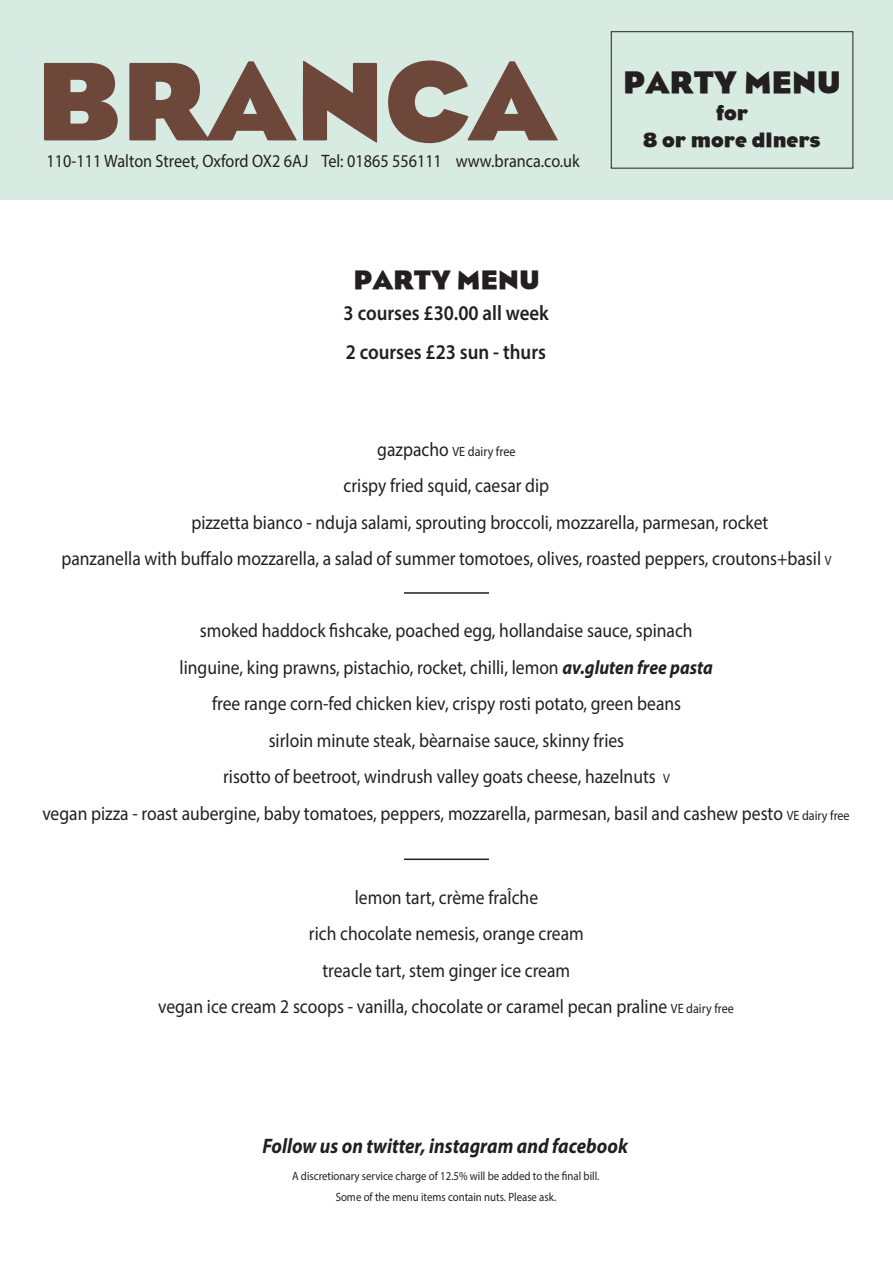
<style>
.page{position:relative;width:893px;height:1263px;background:#fff}
.page>*{position:absolute;margin:0;border:0;box-sizing:border-box;transform-origin:0 0}
.t1{font:900 114.3px "Branca Eagle";color:#6d4739}
._1__Section_Heading{font:900 31.5px "Branca Eagle";color:#231f20}
._1__Section_Heading-2{font:900 27px "Branca Eagle";color:#231f20}
.Food_Item_Descripti{font:600 21px "Myriad Pro";color:#231f20;scale:.9 1}
._3__Food_Item_Descri{font:italic 700 21px "Myriad Pro";color:#231f20;scale:.9 1}
._1__Section_Heading-3{font:900 21px "Branca Eagle";color:#231f20}
.Food_Item_Descripti-2{font:19.5px "Myriad Pro";color:#231f20;scale:.9 1}
._3__Food_Item_Descri-2{font:19.5px "Myriad Pro";color:#231f20;scale:.9 1}
.Paragraph_Style_1{font:18px "Myriad Pro";color:#231f20;scale:.9 1}
.Food_Item_Descripti-3{font:13.5px "Myriad Pro";color:#231f20;scale:.9 1}
.Food_Item_Descripti-4{font:12px/21px "Myriad Pro";color:#231f20;text-align:center;scale:.9 1}
.s1{font-size:19.5px}
.s2{font-size:13.5px}
.s3{font-weight:700;font-style:italic}
</style>
<div class="page">
<hr style="left:404px;top:592px;width:85px;height:2px;background:#231f20">
<hr style="left:404px;top:858px;width:85px;height:2px;background:#231f20">
<div style="left:0;top:0;width:893px;height:200px;background:#d8ebe3"></div>
<div style="left:611px;top:31px;width:242px;height:138px;border:1px solid #231f20"></div>
<p class="t1" style="left:35px;top:39px;width:522px">BRANCA</p>
<p class="_1__Section_Heading" style="left:623px;top:65px;width:219px">PARTY MENU</p>
<p class="_1__Section_Heading-3" style="left:716px;top:101px;width:33px">for</p>
<p class="_1__Section_Heading-3" style="left:643px;top:128px;width:179px">8 or more diners</p>
<p class="Paragraph_Style_1" style="left:47px;top:149px;width:594px">110-111 Walton Street, Oxford OX2 6AJ Tel: 01865 556111 www.branca.co.uk</p>
<p class="_1__Section_Heading-2" style="left:353px;top:265px;width:188px">PARTY MENU</p>
<p class="Food_Item_Descripti" style="left:344px;top:299px;width:230px">3 courses £30.00 all week</p>
<p class="Food_Item_Descripti" style="left:346px;top:338px;width:224px">2 courses £23 sun - thurs</p>
<p class="Food_Item_Descripti-3" style="left:377px;top:443px;width:155px"><span class="s1">gazpacho</span> VE dairy free</p>
<p class="Food_Item_Descripti-2" style="left:344px;top:473px;width:230px">crispy fried squid, caesar dip</p>
<p class="Food_Item_Descripti-2" style="left:191px;top:510px;width:643px">pizzetta bianco - nduja salami, sprouting broccoli, mozzarella, parmesan, rocket</p>
<p class="_3__Food_Item_Descri-2" style="left:61px;top:547px;width:857px">panzanella with buffalo mozzarella, a salad of summer tomotoes, olives, roasted peppers, croutons+basil <span class="s2">V</span></p>
<p class="Food_Item_Descripti-2" style="left:200px;top:619px;width:549px">smoked haddock fishcake, poached egg, hollandaise sauce, spinach</p>
<p class="Food_Item_Descripti-2" style="left:180px;top:655px;width:594px">linguine, king prawns, pistachio, rocket, chilli, lemon <span class="s3">av.gluten free pasta</span></p>
<p class="Food_Item_Descripti-2" style="left:212px;top:692px;width:523px">free range corn-fed chicken kiev, crispy rosti potato, green beans</p>
<p class="Food_Item_Descripti-2" style="left:269px;top:728px;width:397px">sirloin minute steak, bèarnaise sauce, skinny fries</p>
<p class="Food_Item_Descripti-2" style="left:223px;top:765px;width:498px">risotto of beetroot, windrush valley goats cheese, hazelnuts <span class="s2">V</span></p>
<p class="Food_Item_Descripti-2" style="left:42px;top:801px;width:899px">vegan pizza - roast aubergine, baby tomatoes, peppers, mozzarella, parmesan, basil and cashew pesto <span class="s2">VE dairy free</span></p>
<p class="Food_Item_Descripti-2" style="left:355px;top:885px;width:205px">lemon tart, crème fraÎche</p>
<p class="Food_Item_Descripti-2" style="left:309px;top:921px;width:307px">rich chocolate nemesis, orange cream</p>
<p class="Food_Item_Descripti-2" style="left:322px;top:958px;width:277px">treacle tart, stem ginger ice cream</p>
<p class="Food_Item_Descripti-2" style="left:158px;top:994px;width:641px">vegan ice cream 2 scoops - vanilla, chocolate or caramel pecan praline <span class="s2">VE dairy free</span></p>
<p class="_3__Food_Item_Descri" style="left:262px;top:1132px;width:408px">Follow us on twitter, instagram and facebook</p>
<p class="Food_Item_Descripti-4" style="left:292px;top:1165px;width:343px">A discretionary service charge of 12.5% will be added to the final bill.<br>Some of the menu items contain nuts. Please ask.</p>
</div>
